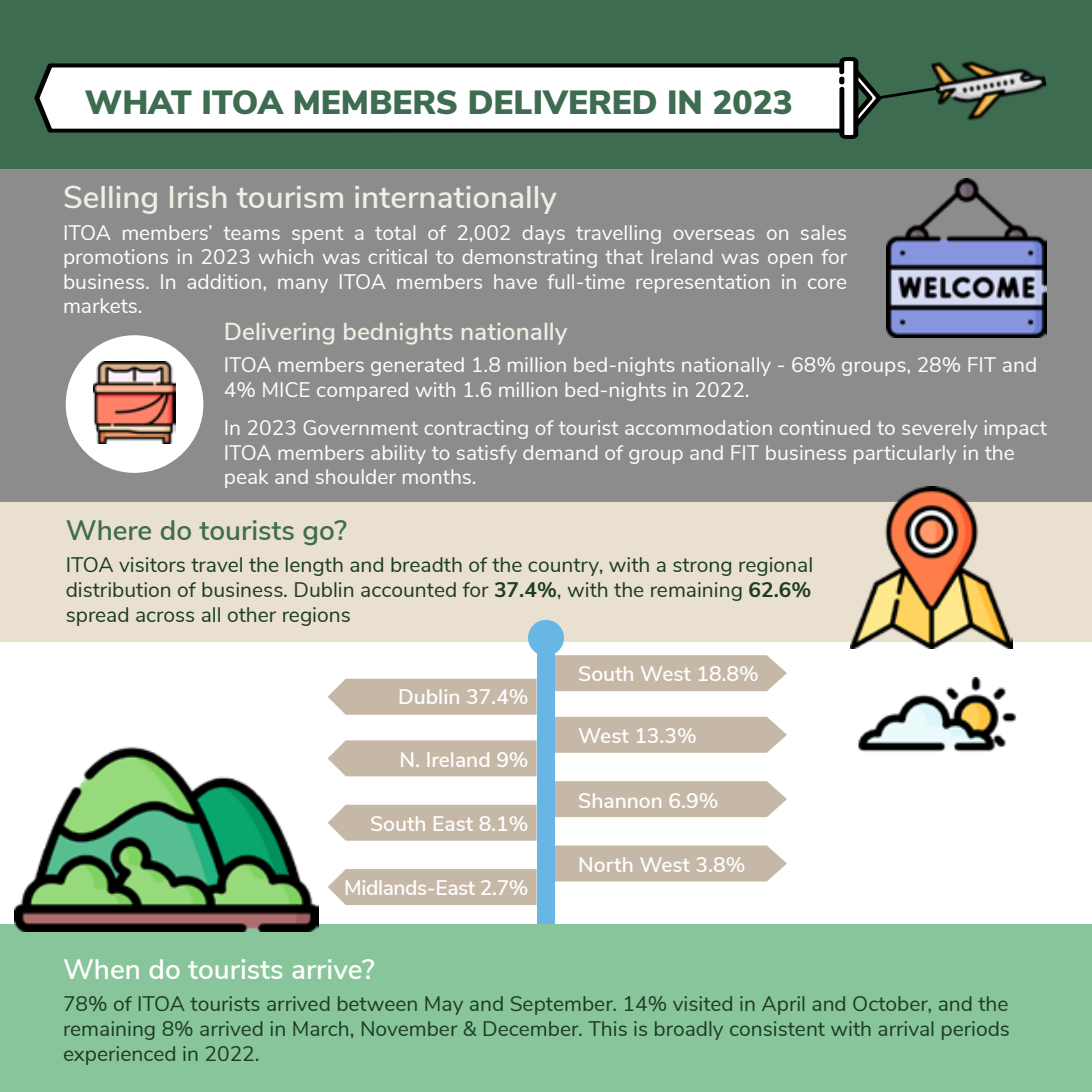
<style>
.page{position:relative;width:1092px;height:1092px;background:#fff}
.page>*{position:absolute;margin:0;border:0;box-sizing:border-box;transform-origin:0 0}
.t1{font:900 33.43px "Nunito Sans";color:#3d6c51}
.t2{font:600 31.5px "Nunito Sans";color:#f0efe3}
.t3{font:600 28px "Nunito Sans";color:#fff}
.t4{font:600 28px "Nunito Sans";color:#3d6c51}
.t5{font:600 24.5px "Nunito Sans";color:#f0efe3}
.t6{font:21px/24.5px "Nunito Sans";color:#fff}
.t7{font:21px/25.2px "Nunito Sans";color:#1c3c23;text-align:justify}
.t8{font:600 21px "Nunito Sans";color:#fff}
.t9{font:600 21px "Nunito Sans";letter-spacing:-.02em;color:#fff}
.s1{font-weight:700}
</style>
<div class="page">
<div style="left:555px;top:655px;width:232px;height:36px;background:#c6b8a7"></div>
<svg style="left:327px;top:678px;width:209px;height:36px;background:#c9bcac"></svg>
<div style="left:555px;top:716px;width:225px;height:36px;background:#c6b8a7"></div>
<svg style="left:327px;top:740px;width:209px;height:36px;background:#c9bbab"></svg>
<div style="left:555px;top:781px;width:232px;height:36px;background:#c6b8a7"></div>
<svg style="left:327px;top:804px;width:209px;height:36px;background:#c9bcac"></svg>
<div style="left:555px;top:845px;width:232px;height:36px;background:#c6b8a7"></div>
<div style="left:328px;top:869px;width:208px;height:36px;background:#c6b8a7"></div>
<div style="left:0;top:169px;width:1091px;height:332px;background:#8d8c8d"></div>
<div style="left:0;top:0;width:1091px;height:169px;background:#3d6c51"></div>
<div style="left:66px;top:335px;width:137px;height:138px;background:#fff;border-radius:50%"></div>
<div style="left:0;top:924px;width:1091px;height:167px;background:#89c59b"></div>
<div style="left:0;top:501px;width:1091px;height:140px;background:#eae0d0"></div>
<img style="left:780px;top:677px;width:237px;height:75px">
<img style="left:850px;top:486px;width:162px;height:162px">
<img style="left:93px;top:361px;width:83px;height:82px">
<svg style="left:37px;top:57px;width:818px;height:80px;background:#c9cfcb"></svg>
<svg style="left:839px;top:57px;width:5px;height:61px"></svg>
<img style="left:931px;top:61px;width:116px;height:60px">
<svg style="left:855px;top:73px;width:87px;height:51px"></svg>
<div style="left:528px;top:620px;width:36px;height:35px;background:#68b6e5;border-radius:50%"></div>
<div style="left:537px;top:628px;width:18px;height:296px;background:#68b6e5"></div>
<img style="left:886px;top:178px;width:160px;height:160px">
<img style="left:15px;top:746px;width:303px;height:185px">
<h1 class="t1" style="left:85px;top:77px;width:709px">WHAT ITOA MEMBERS DELIVERED IN 2023</h1>
<h2 class="t2" style="left:63px;top:174px;width:495px">Selling Irish tourism internationally</h2>
<p class="t6" style="left:63px;top:219px;width:785px;text-align:justify">ITOA members’ teams spent a total of 2,002 days travelling overseas on sales promotions in 2023 which was critical to demonstrating that Ireland was open for business. In addition, many ITOA members have full-time representation in core markets.</p>
<p class="t5" style="left:224px;top:314px;width:345px">Delivering bednights nationally</p>
<p class="t6" style="left:224px;top:351px;width:814px">ITOA members generated 1.8 million bed-nights nationally - 68% groups, 28% FIT and<br>4% MICE compared with 1.6 million bed-nights in 2022.</p>
<p class="t6" style="left:224px;top:414px;width:824px">In 2023 Government contracting of tourist accommodation continued to severely impact<br>ITOA members ability to satisfy demand of group and FIT business particularly in the peak and shoulder months.</p>
<h3 class="t4" style="left:66px;top:509px;width:283px">Where do tourists go?</h3>
<p class="t7" style="left:66px;top:550px;width:749px">ITOA visitors travel the length and breadth of the country, with a strong regional distribution of business. Dublin accounted for <span class="s1">37.4%</span>, with the remaining <span class="s1">62.6% </span>spread across all other regions</p>
<p class="t8" style="left:398px;top:681px;width:132px">Dublin 37.4%</p>
<p class="t8" style="left:399px;top:744px;width:130px">N. Ireland 9%</p>
<p class="t8" style="left:370px;top:808px;width:160px">South East 8.1%</p>
<p class="t9" style="left:344px;top:872px;width:186px">Midlands-East 2.7%</p>
<p class="t8" style="left:578px;top:658px;width:182px">South West 18.8%</p>
<p class="t8" style="left:578px;top:720px;width:120px">West 13.3%</p>
<p class="t8" style="left:578px;top:785px;width:142px">Shannon 6.9%</p>
<p class="t8" style="left:578px;top:849px;width:169px">North West 3.8%</p>
<h3 class="t3" style="left:63px;top:948px;width:313px">When do tourists arrive?</h3>
<p class="t7" style="left:63px;top:989px;width:948px">78% of ITOA tourists arrived between May and September. 14% visited in April and October, and the remaining 8% arrived in March, November &amp; December. This is broadly consistent with arrival periods experienced in 2022.</p>
</div>
